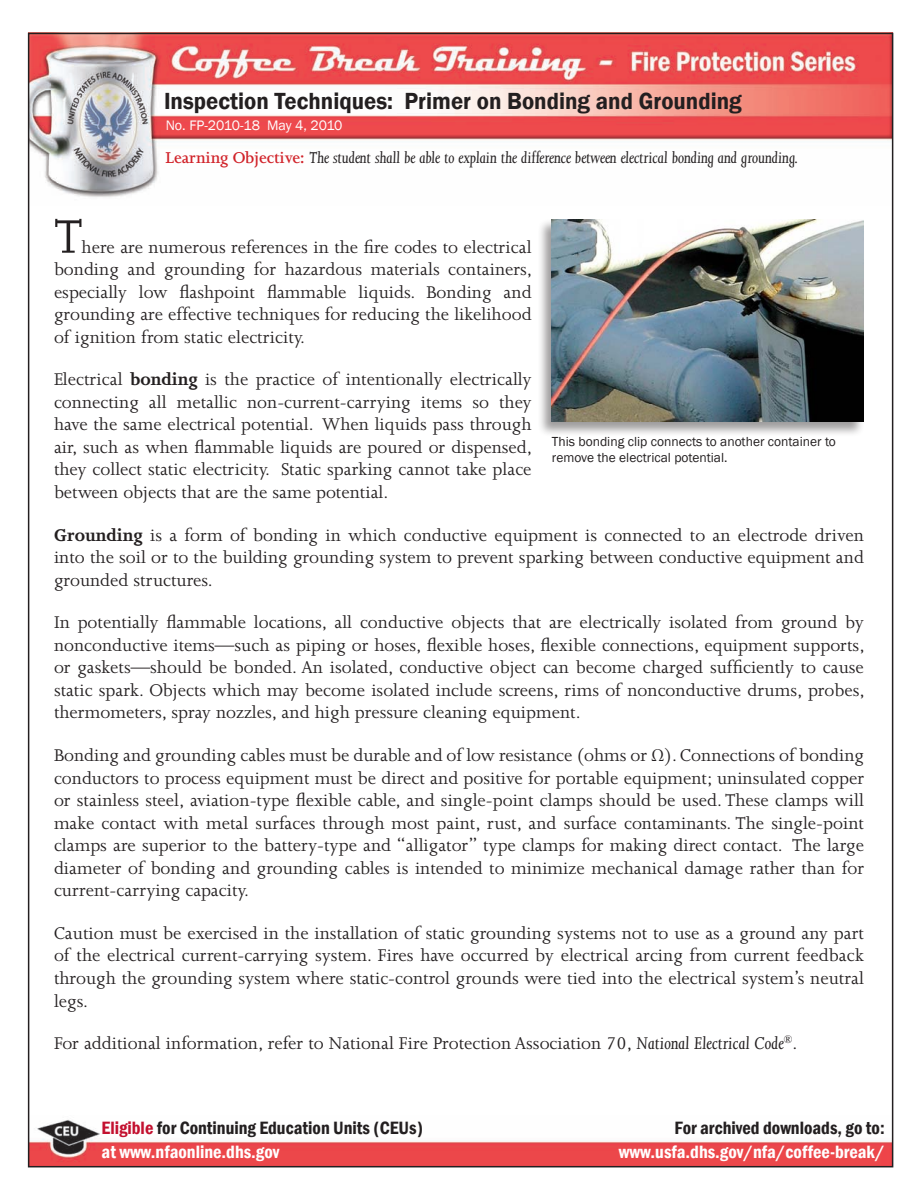
<style>
.page{position:relative;width:918px;height:1188px;background:#fff}
.page>*{position:absolute;margin:0;border:0;box-sizing:border-box;transform-origin:0 0}
.Body_text{font:54px "Joanna MT Std";color:#231f20}
.Topic_-_18pt{font:600 24px "Franklin Gothic";color:#231f20;scale:.95 1}
.Body_text-2{font:19.5px/22.5px "Joanna MT Std";color:#231f20;text-align:justify}
.t1{font:600 condensed 18.3px "Franklin Gothic";color:#231f20}
.t2{font:600 condensed 18.3px "Franklin Gothic";color:#fff}
.Body_text_14pt{font:italic 18px "Joanna MT Std";letter-spacing:-.01em;color:#231f20}
.t3{font:14.1px "Franklin Gothic";letter-spacing:-.005em;color:#fff}
.t4{font:13.5px/16.5px "Franklin Gothic";color:#231f20}
.s1{font-weight:600;font-style:normal;color:#d1232a}
.s2{font-weight:700}
.s3{font-style:italic}
.s4{color:#c3102f}
</style>
<div class="page">
<img style="left:31px;top:36px;width:859px;height:161px">
<img style="left:31px;top:1120px;width:859px;height:44px">
<div style="left:537px;top:218px;width:328px;height:219px;background:#231f20;opacity:.44"></div>
<img style="left:552px;top:219px;width:312px;height:203px">
<p class="Topic_-_18pt" style="left:164px;top:86px;width:610px">Inspection Techniques: Primer on Bonding and Grounding</p>
<p class="t3" style="left:166px;top:117px;width:178px">No. FP-2010-18 May 4, 2010</p>
<p class="Body_text_14pt" style="left:166px;top:148px;width:634px"><span class="s1">Learning Objective:</span> The student shall be able to explain the difference between electrical bonding and grounding.</p>
<p class="Body_text" style="left:54px;top:208px;width:30px">T</p>
<p class="Body_text-2" style="left:54px;top:236px;width:480px;text-indent:28px">here are numerous references in the fire codes to electrical bonding and grounding for hazardous materials containers, especially low flashpoint flammable liquids. Bonding and grounding are effective techniques for reducing the likelihood of ignition from static electricity.</p>
<p class="Body_text-2" style="left:54px;top:369px;width:480px">Electrical <span class="s2">bonding</span> is the practice of intentionally electrically connecting all metallic non-current-carrying items so they have the same electrical potential. When liquids pass through air, such as when flammable liquids are poured or dispensed, they collect static electricity. Static sparking cannot take place between objects that are the same potential.</p>
<p class="Body_text-2" style="left:54px;top:524px;width:812px"><span class="s2">Grounding</span> is a form of bonding in which conductive equipment is connected to an electrode driven into the soil or to the building grounding system to prevent sparking between conductive equipment and grounded structures.</p>
<p class="Body_text-2" style="left:54px;top:612px;width:812px">In potentially flammable locations, all conductive objects that are electrically isolated from ground by nonconductive items—such as piping or hoses, flexible hoses, flexible connections, equipment supports, or gaskets—should be bonded. An isolated, conductive object can become charged sufficiently to cause static spark. Objects which may become isolated include screens, rims of nonconductive drums, probes, thermometers, spray nozzles, and high pressure cleaning equipment.</p>
<p class="Body_text-2" style="left:54px;top:744px;width:812px">Bonding and grounding cables must be durable and of low resistance (ohms or Ω). Connections of bonding conductors to process equipment must be direct and positive for portable equipment; uninsulated copper or stainless steel, aviation-type flexible cable, and single-point clamps should be used. These clamps will make contact with metal surfaces through most paint, rust, and surface contaminants. The single-point clamps are superior to the battery-type and “alligator” type clamps for making direct contact. The large diameter of bonding and grounding cables is intended to minimize mechanical damage rather than for current-carrying capacity.</p>
<p class="Body_text-2" style="left:54px;top:922px;width:812px">Caution must be exercised in the installation of static grounding systems not to use as a ground any part of the electrical current-carrying system. Fires have occurred by electrical arcing from current feedback through the grounding system where static-control grounds were tied into the electrical system’s neutral legs.</p>
<p class="Body_text-2" style="left:54px;top:1032px;width:745px">For additional information, refer to National Fire Protection Association 70, <span class="s3">National Electrical Code</span><sup>®</sup>.</p>
<p class="t4" style="left:552px;top:433px;width:286px">This bonding clip connects to another container to remove the electrical potential.</p>
<p class="t1" style="left:102px;top:1115px;width:323px"><span class="s4">Eligible</span> for Continuing Education Units (CEUs)</p>
<p class="t2" style="left:102px;top:1139px;width:179px">at www.nfaonline.dhs.gov</p>
<p class="t1" style="left:675px;top:1115px;width:212px">For archived downloads, go to:</p>
<p class="t2" style="left:619px;top:1139px;width:267px">www.usfa.dhs.gov/nfa/coffee-break/</p>
</div>
